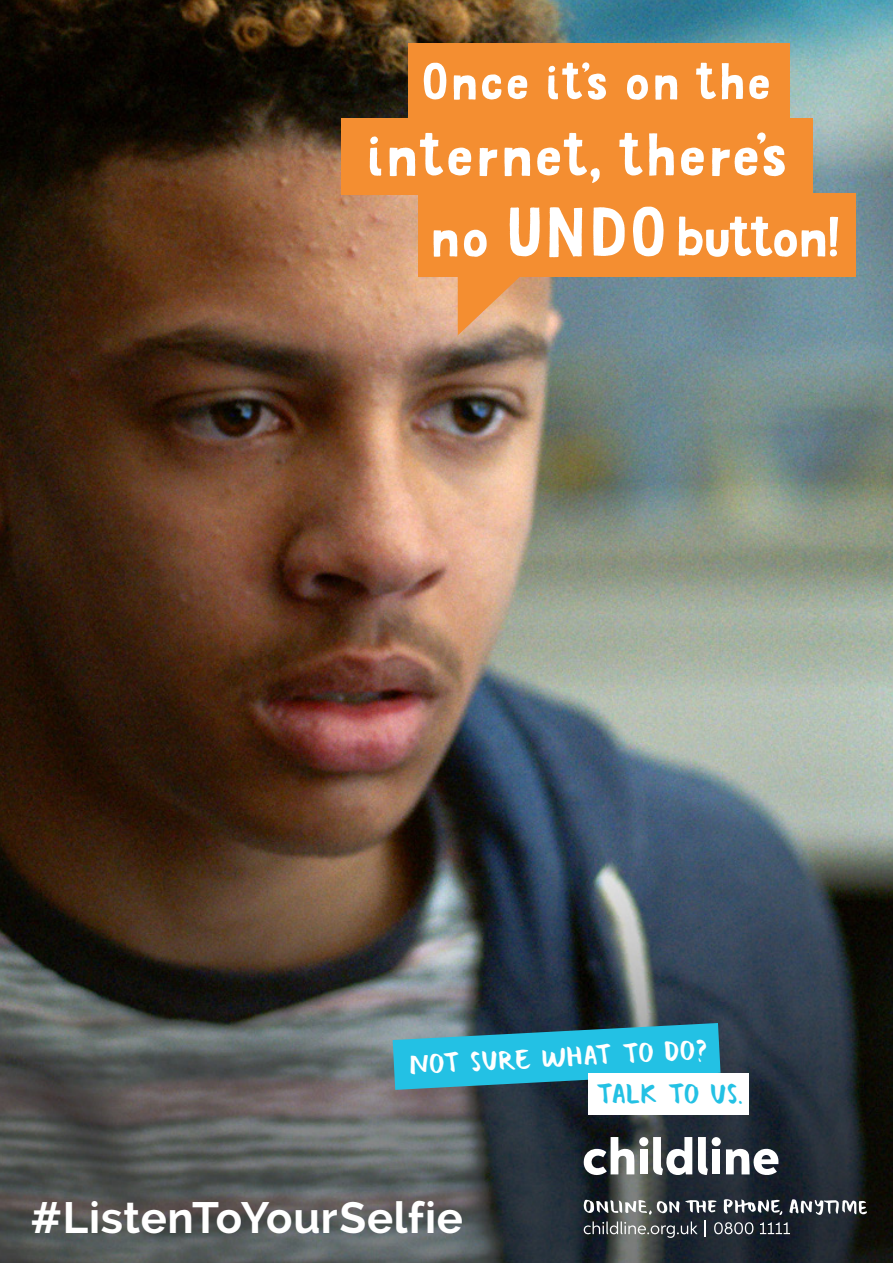
<style>
.page{position:relative;width:893px;height:1263px;background:#fff}
.page>*{position:absolute;margin:0;border:0;box-sizing:border-box;transform-origin:0 0}
.t1{font:57.75px "Mr Dodo";letter-spacing:-.005em;color:#fff;scale:1.06 1}
.t2{font:53.55px "Mr Dodo";letter-spacing:-.06em;color:#fff;scale:1.06 1}
.t3{font:49.35px "Mr Dodo";color:#fff;scale:1.06 1}
.t4{font:700 43.65px "Childline";letter-spacing:.01em;color:#fff}
.t5{font:27.45px "Rosie";color:#fff}
.t6{font:27.45px "Rosie";letter-spacing:-.015em;color:#23c1e4}
.s1{font-size:66.9px}
</style>
<div class="page">
<img style="left:0;top:0;width:893px;height:1263px">
<div style="left:712px;top:1149px;width:8px;height:25px;background:#fff"></div>
<div style="left:640px;top:1149px;width:8px;height:25px;background:#fff"></div>
<svg style="left:584px;top:1137px;width:50px;height:38px"></svg>
<svg style="left:698px;top:1137px;width:10px;height:38px"></svg>
<svg style="left:653px;top:1137px;width:39px;height:38px"></svg>
<svg style="left:726px;top:1147px;width:52px;height:28px"></svg>
<div style="left:639px;top:1137px;width:9px;height:9px;background:#fff;border-radius:50%"></div>
<div style="left:712px;top:1137px;width:9px;height:9px;background:#fff;border-radius:50%"></div>
<svg style="left:584px;top:1221px;width:114px;height:17px;background:#5b6062"></svg>
<svg style="left:705px;top:1220px;width:1px;height:17px"></svg>
<svg style="left:714px;top:1222px;width:39px;height:12px"></svg>
<svg style="left:760px;top:1222px;width:30px;height:12px"></svg>
<svg style="left:789px;top:1200px;width:78px;height:15px"></svg>
<svg style="left:724px;top:1200px;width:58px;height:15px"></svg>
<svg style="left:584px;top:1200px;width:132px;height:14px"></svg>
<svg style="left:393px;top:1023px;width:328px;height:67px;background:#2aabc9"></svg>
<div style="left:589px;top:1073px;width:160px;height:42px;background:#fff"></div>
<svg style="left:458px;top:277px;width:67px;height:58px;background:#e39d60"></svg>
<div style="left:408px;top:43px;width:381px;height:76px;background:#f48e31"></div>
<div style="left:341px;top:118px;width:471px;height:77px;background:#f48e31"></div>
<div style="left:418px;top:193px;width:437px;height:84px;background:#f48e31"></div>
<p class="t3" style="left:421px;top:51px;width:333px">Once it’s on the</p>
<p class="t1" style="left:366px;top:119px;width:400px">internet, there’s</p>
<p class="t2" style="left:429px;top:204px;width:392px">no <span class="s1">UNDO</span> button!</p>
<p class="t5" style="left:408px;top:1046px;width:300px;rotate:-3deg">NOT SURE WHAT TO DO?</p>
<p class="t6" style="left:596px;top:1076px;width:148px">TALK TO US.</p>
<p class="t4" style="left:30px;top:1192px;width:434px">#ListenToYourSelfie</p>
</div>
